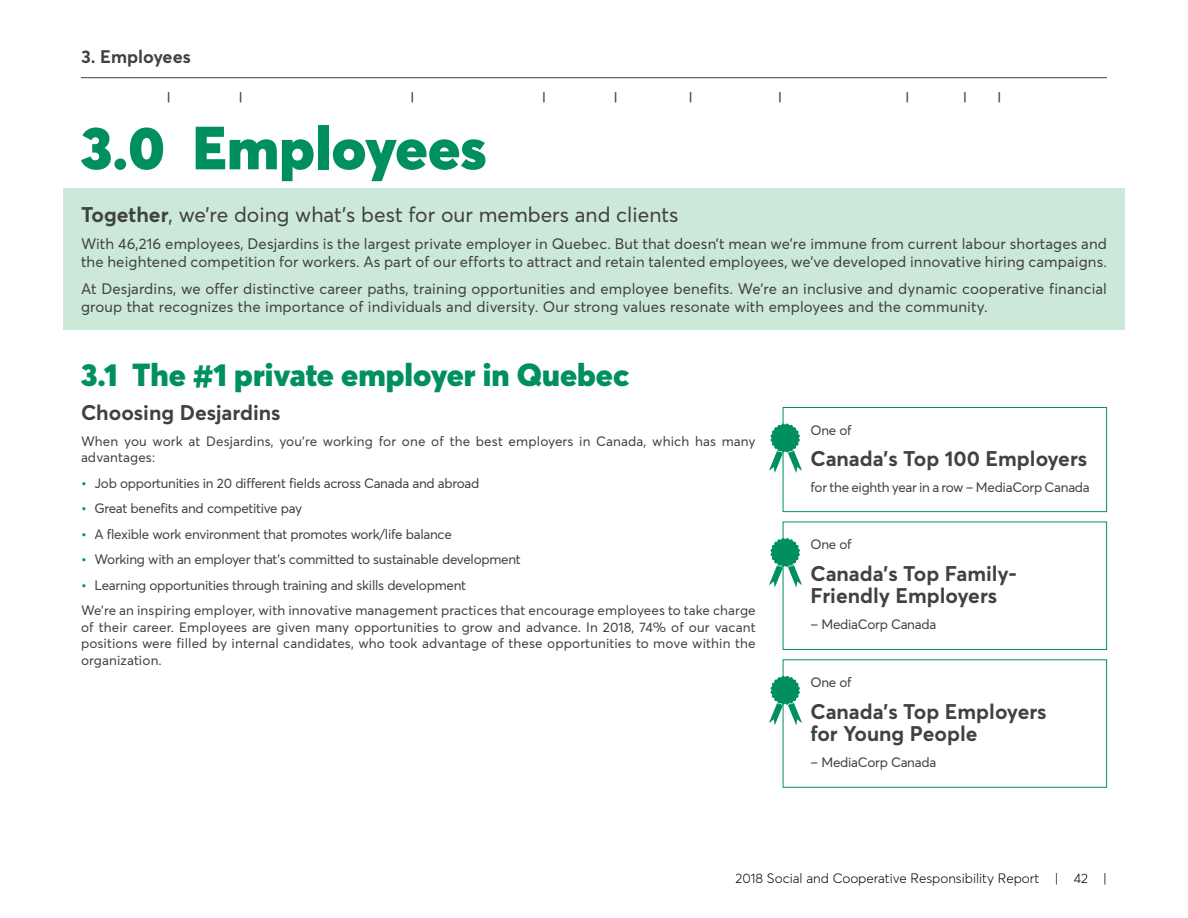
<style>
.page{position:relative;width:1188px;height:918px;background:#fff}
.page>*{position:absolute;margin:0;border:0;box-sizing:border-box;transform-origin:0 0}
.t1{font:900 60px "Averta";color:#00905e}
.t2{font:900 31.5px "Averta";color:#00905e}
.t3{font:700 21px/22.5px "Averta";color:#414042}
.t4{font:21px "Averta";color:#414042}
.t5{font:700 18px "Averta";color:#414042}
.t6{font:15px/18px "Averta";letter-spacing:.01em;color:#414042}
.t7{font:13.5px/16.5px "Averta";letter-spacing:-.02em;color:#414042}
.t8{font:13.5px/16.5px "Averta";letter-spacing:.01em;color:#414042}
.t9{font:300 13.5px "Averta";color:#000}
.t10{font:700 12px "Averta";color:#414042}
.s1{font-weight:700}
.s2{font-weight:700;color:#00976b}
</style>
<div class="page">
<div style="left:63px;top:188px;width:1062px;height:142px;background:#cbe8d9"></div>
<div style="left:783px;top:407px;width:324px;height:105px;border:1px solid #00905e"></div>
<svg style="left:769px;top:424px;width:33px;height:49px"></svg>
<div style="left:783px;top:522px;width:324px;height:128px;border:1px solid #00905e"></div>
<div style="left:783px;top:659px;width:324px;height:129px;border:1px solid #00905e"></div>
<svg style="left:769px;top:538px;width:33px;height:49px"></svg>
<svg style="left:769px;top:676px;width:33px;height:49px"></svg>
<hr style="left:81px;top:77px;width:1026px;height:1px;background:#414042">
<h3 class="t5" style="left:81px;top:45px;width:111px">3. Employees</h3>
<p class="t10" style="left:167px;top:89px;width:5px">|</p>
<p class="t10" style="left:239px;top:89px;width:5px">|</p>
<p class="t10" style="left:411px;top:89px;width:5px">|</p>
<p class="t10" style="left:542px;top:89px;width:5px">|</p>
<p class="t10" style="left:614px;top:89px;width:5px">|</p>
<p class="t10" style="left:689px;top:89px;width:5px">|</p>
<p class="t10" style="left:778px;top:89px;width:5px">|</p>
<p class="t10" style="left:906px;top:89px;width:5px">|</p>
<p class="t10" style="left:963px;top:89px;width:5px">|</p>
<p class="t10" style="left:998px;top:89px;width:5px">|</p>
<h1 class="t1" style="left:81px;top:109px;width:407px">3.0 Employees</h1>
<h3 class="t4" style="left:81px;top:201px;width:599px"><span class="s1">Together</span>, we’re doing what’s best for our members and clients</h3>
<p class="t6" style="left:81px;top:234px;width:1028px">With 46,216 employees, Desjardins is the largest private employer in Quebec. But that doesn’t mean we’re immune from current labour shortages and the heightened competition for workers. As part of our efforts to attract and retain talented employees, we’ve developed innovative hiring campaigns.</p>
<p class="t6" style="left:81px;top:279px;width:1028px">At Desjardins, we offer distinctive career paths, training opportunities and employee benefits. We’re an inclusive and dynamic cooperative financial group that recognizes the importance of individuals and diversity. Our strong values resonate with employees and the community.</p>
<h2 class="t2" style="left:81px;top:354px;width:550px">3.1 The #1 private employer in Quebec</h2>
<h3 class="t3" style="left:81px;top:402px;width:201px">Choosing Desjardins</h3>
<p class="t8" style="left:81px;top:433px;width:676px">When you work at Desjardins, you’re working for one of the best employers in Canada, which has many advantages:</p>
<p class="t7" style="left:81px;top:475px;width:400px"><span class="s2">•</span> Job opportunities in 20 different fields across Canada and abroad</p>
<p class="t7" style="left:81px;top:500px;width:223px"><span class="s2">•</span> Great benefits and competitive pay</p>
<p class="t7" style="left:81px;top:526px;width:372px"><span class="s2">•</span> A flexible work environment that promotes work/life balance</p>
<p class="t7" style="left:81px;top:551px;width:441px"><span class="s2">•</span> Working with an employer that’s committed to sustainable development</p>
<p class="t7" style="left:81px;top:572px;width:676px;line-height:25.5px"><span class="s2">•</span> Learning opportunities through training and skills development<br>We’re an inspiring employer, with innovative management practices that encourage employees to take charge</p>
<p class="t7" style="left:81px;top:619px;width:676px;text-align:justify">of their career. Employees are given many opportunities to grow and advance. In 2018, 74% of our vacant positions were filled by internal candidates, who took advantage of these opportunities to move within the organization.</p>
<p class="t7" style="left:810px;top:422px;width:43px">One of</p>
<h3 class="t3" style="left:810px;top:447px;width:278px">Canada’s Top 100 Employers</h3>
<p class="t7" style="left:810px;top:479px;width:281px">for the eighth year in a row – MediaCorp Canada</p>
<p class="t7" style="left:810px;top:536px;width:43px">One of</p>
<h3 class="t3" style="left:810px;top:562px;width:208px">Canada’s Top Family-<br>Friendly Employers</h3>
<p class="t7" style="left:810px;top:616px;width:127px">– MediaCorp Canada</p>
<p class="t7" style="left:810px;top:674px;width:43px">One of</p>
<h3 class="t3" style="left:810px;top:700px;width:238px">Canada’s Top Employers for Young People</h3>
<p class="t7" style="left:810px;top:753px;width:127px">– MediaCorp Canada</p>
<p class="t9" style="left:736px;top:870px;width:373px">2018 Social and Cooperative Responsibility Report | 42 |</p>
</div>
